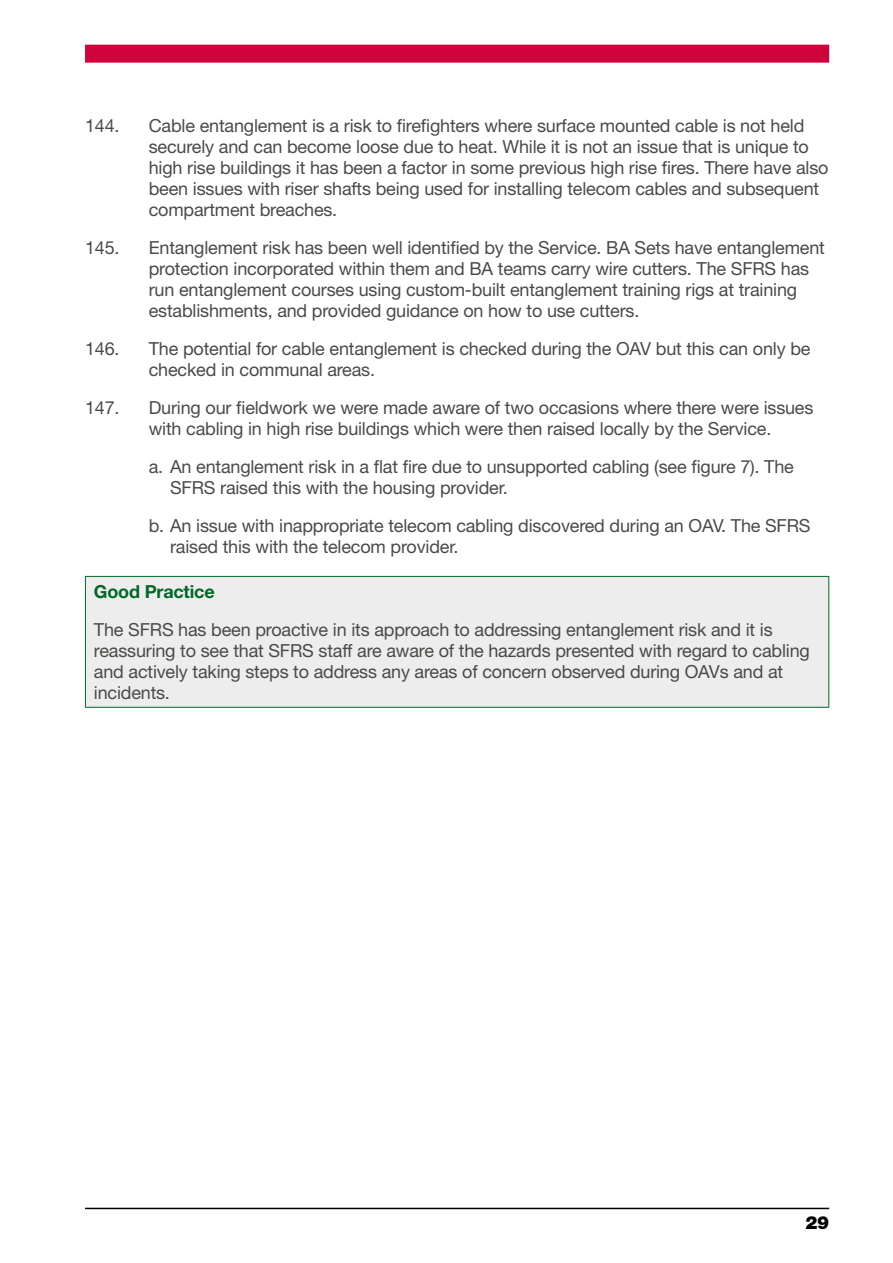
<style>
.page{position:relative;width:893px;height:1263px;background:#fff}
.page>*{position:absolute;margin:0;border:0;box-sizing:border-box;transform-origin:0 0}
.Body_Copy{font:18px/21px "Helvetica Neue LT Std";letter-spacing:-.01em;color:#4a4a49}
.Body_Copy-2{font:700 18px "Helvetica Neue LT Std";letter-spacing:-.01em;color:#006824}
.t1{font:900 18px "Helvetica Neue LT Std";color:#000}
</style>
<div class="page">
<div style="left:85px;top:45px;width:744px;height:18px;background:#d0043c"></div>
<hr style="left:85px;top:1208px;width:744px;height:1px;background:#000">
<div style="left:85px;top:576px;width:744px;height:131px;background:#ededed"></div>
<hr style="left:85px;top:576px;width:744px;height:1px;background:#006824">
<hr style="left:85px;top:577px;width:1px;height:130px;background:#006824">
<hr style="left:828px;top:577px;width:1px;height:130px;background:#006824">
<hr style="left:85px;top:707px;width:744px;height:1px;background:#006824">
<p class="Body_Copy" style="left:85px;top:115px;width:36px">144.</p>
<p class="Body_Copy" style="left:149px;top:115px;width:681px">Cable entanglement is a risk to firefighters where surface mounted cable is not held securely and can become loose due to heat. While it is not an issue that is unique to high rise buildings it has been a factor in some previous high rise fires. There have also been issues with riser shafts being used for installing telecom cables and subsequent compartment breaches.</p>
<p class="Body_Copy" style="left:85px;top:237px;width:36px">145.</p>
<p class="Body_Copy" style="left:149px;top:237px;width:678px">Entanglement risk has been well identified by the Service. BA Sets have entanglement protection incorporated within them and BA teams carry wire cutters. The SFRS has run entanglement courses using custom-built entanglement training rigs at training establishments, and provided guidance on how to use cutters.</p>
<p class="Body_Copy" style="left:85px;top:338px;width:36px">146.</p>
<p class="Body_Copy" style="left:149px;top:338px;width:663px">The potential for cable entanglement is checked during the OAV but this can only be checked in communal areas.</p>
<p class="Body_Copy" style="left:85px;top:397px;width:36px">147.</p>
<p class="Body_Copy" style="left:149px;top:397px;width:666px">During our fieldwork we were made aware of two occasions where there were issues with cabling in high rise buildings which were then raised locally by the Service.</p>
<p class="Body_Copy" style="left:170px;top:456px;width:625px;text-indent:-21px">a. An entanglement risk in a flat fire due to unsupported cabling (see figure 7). The<br>SFRS raised this with the housing provider.</p>
<p class="Body_Copy" style="left:170px;top:515px;width:642px;text-indent:-21px">b. An issue with inappropriate telecom cabling discovered during an OAV. The SFRS raised this with the telecom provider.</p>
<p class="Body_Copy-2" style="left:94px;top:580px;width:122px">Good Practice</p>
<p class="Body_Copy" style="left:94px;top:619px;width:717px">The SFRS has been proactive in its approach to addressing entanglement risk and it is reassuring to see that SFRS staff are aware of the hazards presented with regard to cabling and actively taking steps to address any areas of concern observed during OAVs and at incidents.</p>
<p class="t1" style="left:805px;top:1212px;width:25px">29</p>
</div>
